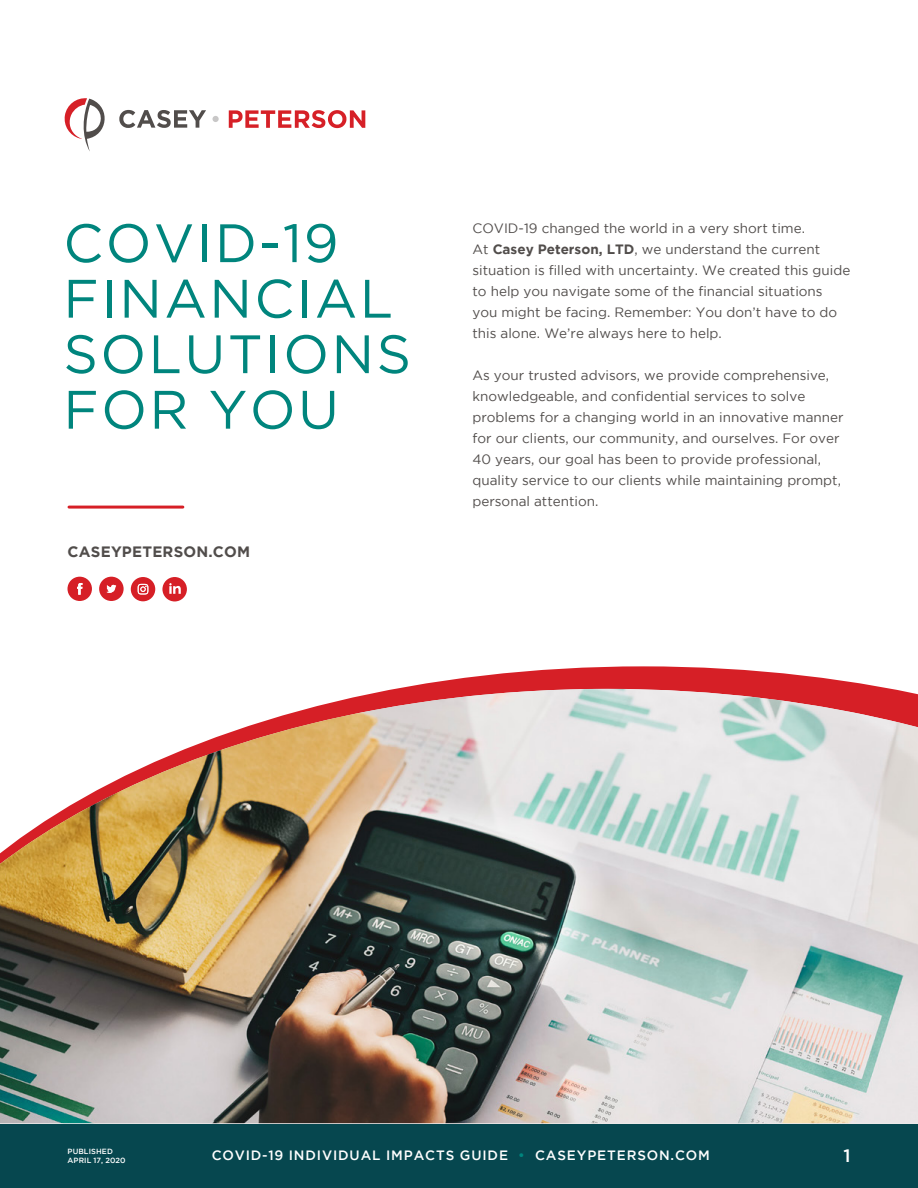
<style>
.page{position:relative;width:918px;height:1188px;background:#fff}
.page>*{position:absolute;margin:0;border:0;box-sizing:border-box;transform-origin:0 0}
.t1{font:54px/55.5px "Gotham";letter-spacing:.045em;color:#00857d}
.t2{font:500 18px "Gotham";color:#fff}
.t3{font:700 15px "Gotham";letter-spacing:.015em;color:#514d4b}
.t4{font:13.5px/21px "Gotham";color:#514d4b}
.t5{font:500 13.5px "Gotham";letter-spacing:.065em;color:#fff}
.t6{font:500 7.5px/9px "Gotham";letter-spacing:.015em;color:#fff}
.s1{font-weight:700}
.s2{color:#00857d}
</style>
<div class="page">
<div style="left:0;top:1123px;width:918px;height:65px;background:#06474f"></div>
<svg style="left:229px;top:110px;width:136px;height:18px"></svg>
<svg style="left:119px;top:110px;width:87px;height:18px"></svg>
<svg style="left:213px;top:116px;width:6px;height:6px"></svg>
<svg style="left:64px;top:98px;width:41px;height:53px"></svg>
<svg style="left:395px;top:666px;width:497px;height:23px;fill:#d61f26"></svg>
<img style="left:0;top:689px;width:918px;height:434px">
<div style="left:99px;top:577px;width:25px;height:24px;background:#d61f26;border-radius:50%"></div>
<svg style="left:106px;top:585px;width:10px;height:8px"></svg>
<div style="left:131px;top:577px;width:24px;height:24px;background:#d61f26;border-radius:50%"></div>
<svg style="left:138px;top:584px;width:10px;height:10px"></svg>
<div style="left:67px;top:577px;width:25px;height:24px;background:#d61f26;border-radius:50%"></div>
<svg style="left:77px;top:583px;width:5px;height:12px"></svg>
<svg style="left:162px;top:577px;width:25px;height:24px"></svg>
<hr style="left:69px;top:506px;width:114px;height:3px;background:#d61f26">
<h1 class="t1" style="left:63px;top:214px;width:349px">COVID-19<br>FINANCIAL<br>SOLUTIONS<br>FOR YOU</h1>
<p class="t4" style="left:472px;top:217px;width:379px">COVID-19 changed the world in a very short time.<br>At <span class="s1">Casey Peterson, LTD</span>, we understand the current situation is filled with uncertainty. We created this guide to help you navigate some of the financial situations you might be facing. Remember: You don’t have to do this alone. We’re always here to help.</p>
<p class="t4" style="left:472px;top:364px;width:373px">As your trusted advisors, we provide comprehensive, knowledgeable, and confidential services to solve problems for a changing world in an innovative manner for our clients, our community, and ourselves. For over 40 years, our goal has been to provide professional, quality service to our clients while maintaining prompt, personal attention.</p>
<p class="t3" style="left:68px;top:543px;width:184px">CASEYPETERSON.COM</p>
<p class="t6" style="left:68px;top:1147px;width:59px">PUBLISHED<br>APRIL 17, 2020</p>
<p class="t5" style="left:212px;top:1148px;width:500px">COVID-19 INDIVIDUAL IMPACTS GUIDE <span class="s2">•</span> CASEYPETERSON.COM</p>
<h2 class="t2" style="left:843px;top:1145px;width:9px">1</h2>
</div>
